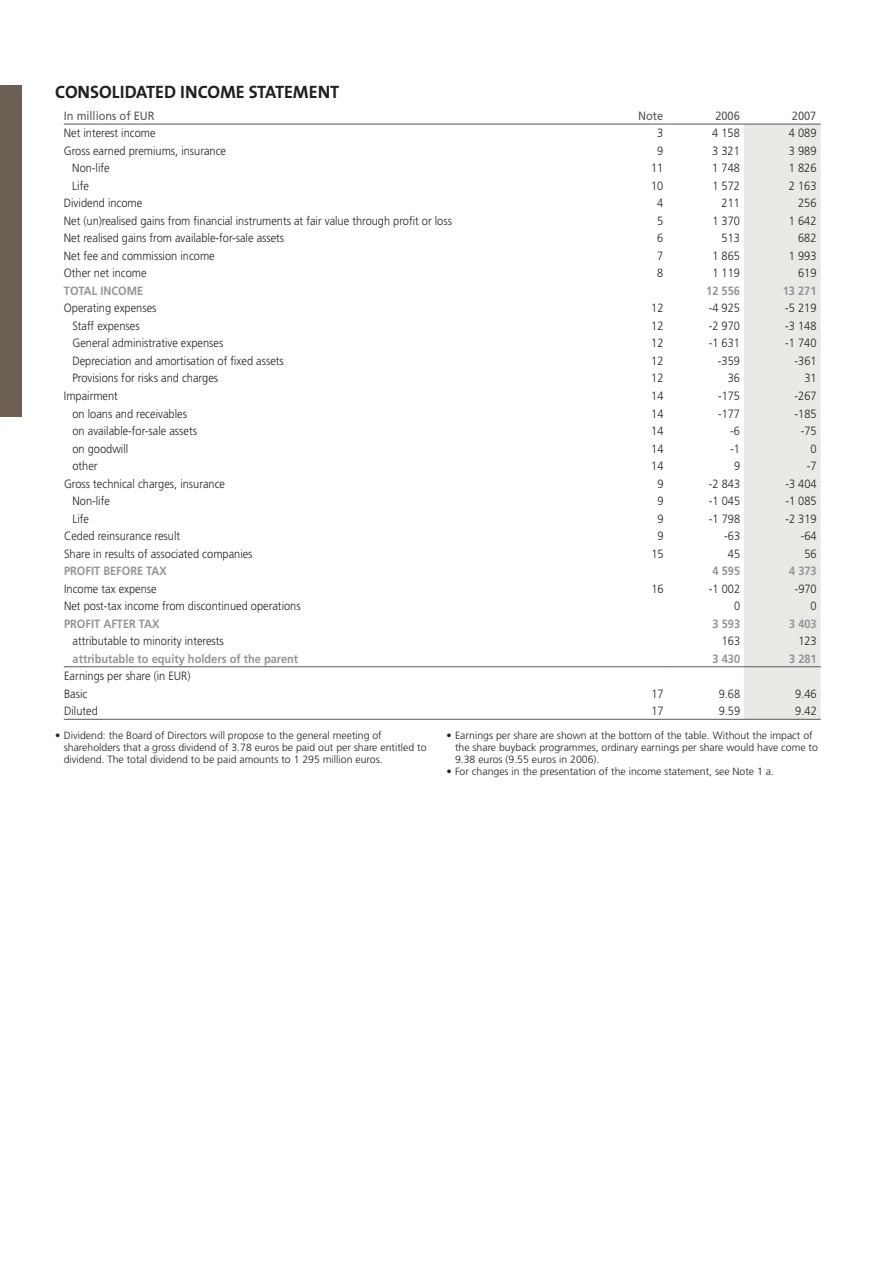
<style>
.page{position:relative;width:893px;height:1263px;background:#fff}
.page>*{position:absolute;margin:0;border:0;box-sizing:border-box;transform-origin:0 0}
.t1{font:700 18px "The Sans";color:#231f20}
.t2{font:300 12px/17.5px "Frutiger LT Std";color:#231f20;scale:.92 1}
.t3{font:700 12px "Frutiger LT Std";color:#939598;scale:.92 1}
.t4{font:12px "Frutiger LT Std";color:#57585a;scale:.92 1}
.t5{font:300 10.5px/12px "Frutiger LT Std";color:#231f20}
</style>
<div class="page">
<div style="left:0;top:85px;width:21px;height:332px;background:#6c5f54"></div>
<div style="left:744px;top:125px;width:77px;height:594px;background:#ebe9e5"></div>
<hr style="left:64px;top:124px;width:527px;height:1px;background:#57585a">
<hr style="left:591px;top:124px;width:77px;height:1px;background:#57585a">
<hr style="left:668px;top:124px;width:76px;height:1px;background:#57585a">
<hr style="left:744px;top:124px;width:77px;height:1px;background:#57585a">
<hr style="left:64px;top:666px;width:527px;height:1px;background:#57585a">
<hr style="left:591px;top:666px;width:77px;height:1px;background:#57585a">
<hr style="left:668px;top:666px;width:76px;height:1px;background:#57585a">
<hr style="left:744px;top:666px;width:77px;height:1px;background:#57585a">
<hr style="left:64px;top:719px;width:527px;height:1px;background:#57585a">
<hr style="left:591px;top:719px;width:77px;height:1px;background:#57585a">
<hr style="left:668px;top:719px;width:76px;height:1px;background:#57585a">
<hr style="left:744px;top:719px;width:77px;height:1px;background:#57585a">
<h1 class="t1" style="left:55px;top:77px;width:21px">CONSOLIDATED</h1>
<h1 class="t1" style="left:180px;top:77px;width:12px">INCOME</h1>
<h1 class="t1" style="left:249px;top:77px;width:11px">STATEMENT</h1>
<p class="t4" style="left:64px;top:109px;width:100px">In millions of EUR</p>
<p class="t4" style="left:638px;top:109px;width:29px">Note</p>
<p class="t4" style="left:715px;top:109px;width:28px">2006</p>
<p class="t4" style="left:792px;top:109px;width:28px">2007</p>
<p class="t2" style="left:64px;top:125px;width:101px">Net interest income</p>
<p class="t2" style="left:657px;top:125px;width:8px">3</p>
<p class="t2" style="left:712px;top:125px;width:32px">4 158</p>
<p class="t2" style="left:789px;top:125px;width:32px">4 089</p>
<p class="t2" style="left:64px;top:142px;width:178px">Gross earned premiums, insurance</p>
<p class="t2" style="left:657px;top:142px;width:8px">9</p>
<p class="t2" style="left:712px;top:142px;width:32px">3 321</p>
<p class="t2" style="left:789px;top:142px;width:32px">3 989</p>
<p class="t2" style="left:72px;top:160px;width:42px">Non-life</p>
<p class="t2" style="left:651px;top:160px;width:15px">11</p>
<p class="t2" style="left:712px;top:160px;width:32px">1 748</p>
<p class="t2" style="left:789px;top:160px;width:32px">1 826</p>
<p class="t2" style="left:72px;top:177px;width:19px">Life</p>
<p class="t2" style="left:651px;top:177px;width:15px">10</p>
<p class="t2" style="left:712px;top:177px;width:32px">1 572</p>
<p class="t2" style="left:789px;top:177px;width:32px">2 163</p>
<p class="t2" style="left:64px;top:195px;width:87px">Dividend income</p>
<p class="t2" style="left:657px;top:195px;width:8px">4</p>
<p class="t2" style="left:721px;top:195px;width:22px">211</p>
<p class="t2" style="left:798px;top:195px;width:22px">256</p>
<p class="t2" style="left:64px;top:212px;width:423px">Net (un)realised gains from financial instruments at fair value through profit or loss</p>
<p class="t2" style="left:657px;top:212px;width:8px">5</p>
<p class="t2" style="left:712px;top:212px;width:32px">1 370</p>
<p class="t2" style="left:789px;top:212px;width:32px">1 642</p>
<p class="t2" style="left:64px;top:230px;width:241px">Net realised gains from available-for-sale assets</p>
<p class="t2" style="left:657px;top:230px;width:8px">6</p>
<p class="t2" style="left:722px;top:230px;width:22px">513</p>
<p class="t2" style="left:798px;top:230px;width:22px">682</p>
<p class="t2" style="left:64px;top:247px;width:166px">Net fee and commission income</p>
<p class="t2" style="left:657px;top:247px;width:8px">7</p>
<p class="t2" style="left:712px;top:247px;width:32px">1 865</p>
<p class="t2" style="left:789px;top:247px;width:32px">1 993</p>
<p class="t2" style="left:64px;top:265px;width:92px">Other net income</p>
<p class="t2" style="left:657px;top:265px;width:8px">8</p>
<p class="t2" style="left:712px;top:265px;width:32px">1 119</p>
<p class="t2" style="left:798px;top:265px;width:22px">619</p>
<p class="t3" style="left:64px;top:284px;width:88px">TOTAL INCOME</p>
<p class="t3" style="left:706px;top:284px;width:38px">12 556</p>
<p class="t3" style="left:783px;top:284px;width:38px">13 271</p>
<p class="t2" style="left:64px;top:300px;width:102px">Operating expenses</p>
<p class="t2" style="left:651px;top:300px;width:15px">12</p>
<p class="t2" style="left:709px;top:300px;width:36px">-4 925</p>
<p class="t2" style="left:785px;top:300px;width:36px">-5 219</p>
<p class="t2" style="left:72px;top:317px;width:75px">Staff expenses</p>
<p class="t2" style="left:651px;top:317px;width:15px">12</p>
<p class="t2" style="left:709px;top:317px;width:36px">-2 970</p>
<p class="t2" style="left:785px;top:317px;width:36px">-3 148</p>
<p class="t2" style="left:72px;top:335px;width:165px">General administrative expenses</p>
<p class="t2" style="left:651px;top:335px;width:15px">12</p>
<p class="t2" style="left:709px;top:335px;width:36px">-1 631</p>
<p class="t2" style="left:785px;top:335px;width:36px">-1 740</p>
<p class="t2" style="left:72px;top:352px;width:231px">Depreciation and amortisation of fixed assets</p>
<p class="t2" style="left:651px;top:352px;width:15px">12</p>
<p class="t2" style="left:718px;top:352px;width:26px">-359</p>
<p class="t2" style="left:794px;top:352px;width:26px">-361</p>
<p class="t2" style="left:72px;top:370px;width:160px">Provisions for risks and charges</p>
<p class="t2" style="left:651px;top:370px;width:15px">12</p>
<p class="t2" style="left:728px;top:370px;width:15px">36</p>
<p class="t2" style="left:804px;top:370px;width:15px">31</p>
<p class="t2" style="left:64px;top:387px;width:60px">Impairment</p>
<p class="t2" style="left:651px;top:387px;width:15px">14</p>
<p class="t2" style="left:718px;top:387px;width:26px">-175</p>
<p class="t2" style="left:794px;top:387px;width:26px">-267</p>
<p class="t2" style="left:72px;top:405px;width:126px">on loans and receivables</p>
<p class="t2" style="left:651px;top:405px;width:15px">14</p>
<p class="t2" style="left:718px;top:405px;width:26px">-177</p>
<p class="t2" style="left:794px;top:405px;width:26px">-185</p>
<p class="t2" style="left:72px;top:422px;width:137px">on available-for-sale assets</p>
<p class="t2" style="left:651px;top:422px;width:15px">14</p>
<p class="t2" style="left:730px;top:422px;width:12px">-6</p>
<p class="t2" style="left:801px;top:422px;width:19px">-75</p>
<p class="t2" style="left:72px;top:440px;width:62px">on goodwill</p>
<p class="t2" style="left:651px;top:440px;width:15px">14</p>
<p class="t2" style="left:730px;top:440px;width:12px">-1</p>
<p class="t2" style="left:810px;top:440px;width:8px">0</p>
<p class="t2" style="left:73px;top:457px;width:29px">other</p>
<p class="t2" style="left:651px;top:457px;width:15px">14</p>
<p class="t2" style="left:734px;top:457px;width:8px">9</p>
<p class="t2" style="left:807px;top:457px;width:12px">-7</p>
<p class="t2" style="left:64px;top:475px;width:177px">Gross technical charges, insurance</p>
<p class="t2" style="left:657px;top:475px;width:8px">9</p>
<p class="t2" style="left:709px;top:475px;width:36px">-2 843</p>
<p class="t2" style="left:785px;top:475px;width:36px">-3 404</p>
<p class="t2" style="left:73px;top:492px;width:42px">Non-life</p>
<p class="t2" style="left:657px;top:492px;width:8px">9</p>
<p class="t2" style="left:709px;top:492px;width:36px">-1 045</p>
<p class="t2" style="left:785px;top:492px;width:36px">-1 085</p>
<p class="t2" style="left:73px;top:510px;width:19px">Life</p>
<p class="t2" style="left:657px;top:510px;width:8px">9</p>
<p class="t2" style="left:709px;top:510px;width:36px">-1 798</p>
<p class="t2" style="left:785px;top:510px;width:36px">-2 319</p>
<p class="t2" style="left:64px;top:527px;width:128px">Ceded reinsurance result</p>
<p class="t2" style="left:657px;top:527px;width:8px">9</p>
<p class="t2" style="left:724px;top:527px;width:19px">-63</p>
<p class="t2" style="left:801px;top:527px;width:19px">-64</p>
<p class="t2" style="left:64px;top:545px;width:206px">Share in results of associated companies</p>
<p class="t2" style="left:651px;top:545px;width:15px">15</p>
<p class="t2" style="left:728px;top:545px;width:15px">45</p>
<p class="t2" style="left:804px;top:545px;width:15px">56</p>
<p class="t3" style="left:64px;top:564px;width:113px">PROFIT BEFORE TAX</p>
<p class="t3" style="left:713px;top:564px;width:32px">4 595</p>
<p class="t3" style="left:789px;top:564px;width:32px">4 373</p>
<p class="t2" style="left:64px;top:580px;width:102px">Income tax expense</p>
<p class="t2" style="left:651px;top:580px;width:15px">16</p>
<p class="t2" style="left:709px;top:580px;width:36px">-1 002</p>
<p class="t2" style="left:795px;top:580px;width:26px">-970</p>
<p class="t2" style="left:64px;top:597px;width:259px">Net post-tax income from discontinued operations</p>
<p class="t2" style="left:734px;top:597px;width:8px">0</p>
<p class="t2" style="left:811px;top:597px;width:8px">0</p>
<p class="t3" style="left:64px;top:616px;width:105px">PROFIT AFTER TAX</p>
<p class="t3" style="left:713px;top:616px;width:32px">3 593</p>
<p class="t3" style="left:789px;top:616px;width:32px">3 403</p>
<p class="t2" style="left:73px;top:632px;width:166px">attributable to minority interests</p>
<p class="t2" style="left:722px;top:632px;width:22px">163</p>
<p class="t2" style="left:798px;top:632px;width:22px">123</p>
<p class="t3" style="left:73px;top:651px;width:247px">attributable to equity holders of the parent</p>
<p class="t3" style="left:713px;top:651px;width:32px">3 430</p>
<p class="t3" style="left:789px;top:651px;width:32px">3 281</p>
<p class="t2" style="left:64px;top:667px;width:139px">Earnings per share (in EUR)<br>Basic</p>
<p class="t2" style="left:651px;top:685px;width:15px">17</p>
<p class="t2" style="left:719px;top:685px;width:25px">9.68</p>
<p class="t2" style="left:795px;top:685px;width:25px">9.46</p>
<p class="t2" style="left:64px;top:702px;width:38px">Diluted</p>
<p class="t2" style="left:651px;top:702px;width:15px">17</p>
<p class="t2" style="left:719px;top:702px;width:25px">9.59</p>
<p class="t2" style="left:795px;top:702px;width:25px">9.42</p>
<p class="t5" style="left:64px;top:730px;width:364px;text-indent:-9px">• Dividend: the Board of Directors will propose to the general meeting of shareholders that a gross dividend of 3.78 euros be paid out per share entitled to dividend. The total dividend to be paid amounts to 1 295 million euros.</p>
<p class="t5" style="left:455px;top:730px;width:364px;text-indent:-9px">• Earnings per share are shown at the bottom of the table. Without the impact of the share buyback programmes, ordinary earnings per share would have come to<br>9.38 euros (9.55 euros in 2006).</p>
<p class="t5" style="left:446px;top:766px;width:329px">• For changes in the presentation of the income statement, see Note 1 a.</p>
</div>
